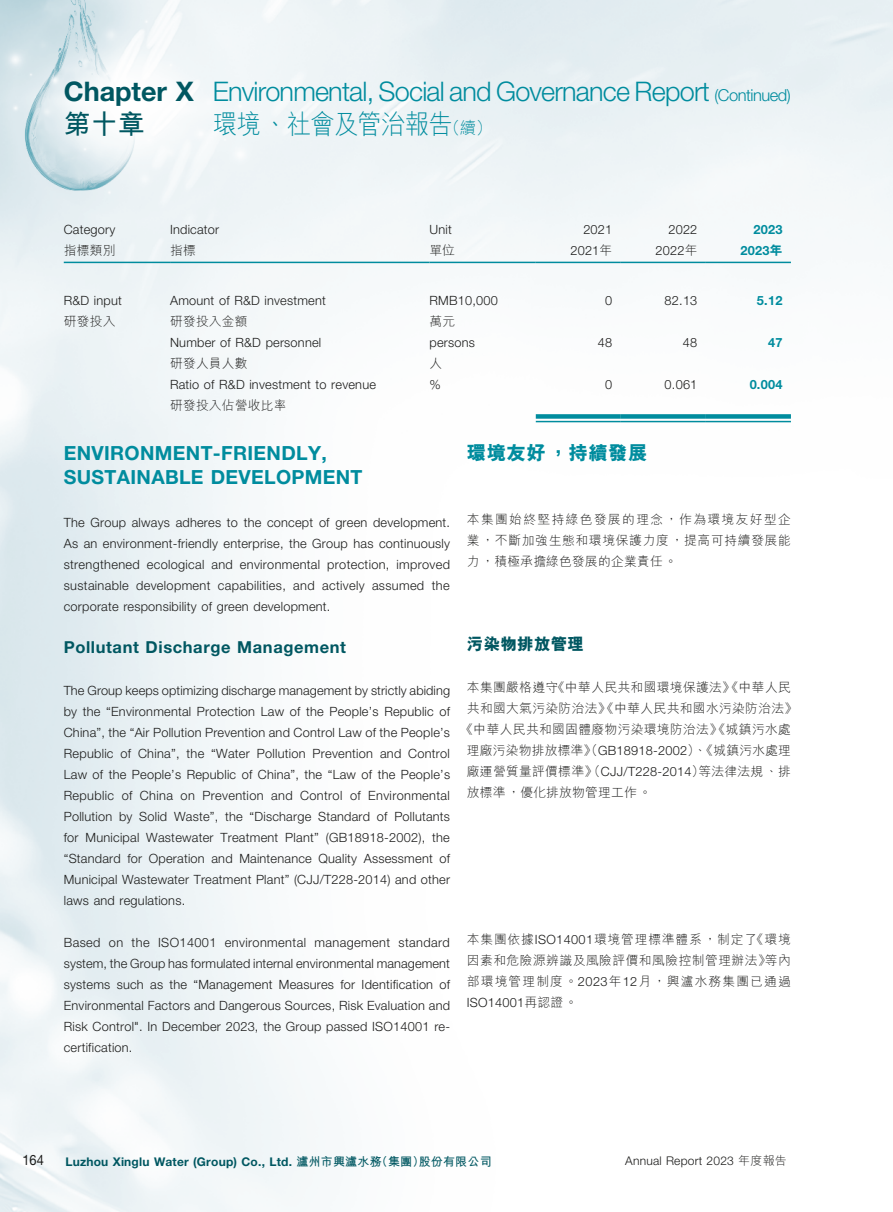
<style>
.page{position:relative;width:893px;height:1212px;background:#fff}
.page>*{position:absolute;margin:0;border:0;box-sizing:border-box;transform-origin:0 0}
.t1{font:300 27px "Helvetica Neue LT Std";letter-spacing:-.03em;color:#008c9e}
.t2{font:300 27px "M Hei HK";letter-spacing:-.03em;color:#008c9e;scale:.9 1}
.t3{font:700 27px "Helvetica Neue LT Std";letter-spacing:-.005em;color:#005761}
.t4{font:700 27px "M Hei HK";color:#005761}
.t5{font:700 19.5px/24px "Helvetica Neue LT Std";letter-spacing:.015em;color:#008c9e}
.t6{font:800 19.5px "M Hei HK";letter-spacing:.015em;color:#008c9e}
.t7{font:700 16.5px "Helvetica Neue LT Std";letter-spacing:.035em;color:#005761}
.t8{font:800 16.5px "M Hei HK";letter-spacing:.015em;color:#005761}
.t9{font:14.25px "Helvetica Neue LT Std";color:#1c1c1b;scale:.9 1}
.t10{font:300 12.75px/21px "Helvetica Neue LT Std";letter-spacing:.015em;color:#1c1c1b;text-align:justify}
.t11{font:300 12.75px/21px "M Hei HK";letter-spacing:.025em;color:#1c1c1b;text-align:justify}
.t12{font:700 12.75px "Helvetica Neue LT Std";letter-spacing:.015em;color:#008c9e}
.t13{font:700 12px "Helvetica Neue LT Std";letter-spacing:.015em;color:#005761}
.t14{font:300 12px "Helvetica Neue LT Std";letter-spacing:.015em;color:#1c1c1b}
.s1{font-size:16.5px}
.s2{font-family:"M Hei HK"}
.s3{font-family:"M Hei HK";font-weight:800}
.s4{font-family:"Helvetica Neue LT Std"}
</style>
<div class="page">
<img style="left:0;top:0;width:893px;height:1212px">
<hr style="left:64px;top:262px;width:106px;height:1px;background:#008c9e">
<hr style="left:170px;top:262px;width:259px;height:1px;background:#008c9e">
<hr style="left:429px;top:262px;width:107px;height:1px;background:#008c9e">
<hr style="left:536px;top:262px;width:85px;height:1px;background:#008c9e">
<hr style="left:621px;top:262px;width:85px;height:1px;background:#008c9e">
<hr style="left:706px;top:262px;width:85px;height:1px;background:#008c9e">
<div style="left:536px;top:414px;width:85px;height:5px;background:#008c9e"></div>
<hr style="left:536px;top:421px;width:85px;height:1px;background:#008c9e">
<div style="left:621px;top:414px;width:85px;height:5px;background:#008c9e"></div>
<hr style="left:621px;top:421px;width:85px;height:1px;background:#008c9e">
<div style="left:706px;top:414px;width:85px;height:5px;background:#008c9e"></div>
<hr style="left:706px;top:421px;width:85px;height:1px;background:#008c9e">
<h1 class="t3" style="left:64px;top:74px;width:131px">Chapter X</h1>
<h1 class="t4" style="left:64px;top:104px;width:82px">第十章</h1>
<h1 class="t1" style="left:213px;top:75px;width:580px">Environmental, Social and Governance Report <span class="s1">(Continued)</span></h1>
<h1 class="t2" style="left:213px;top:105px;width:312px">環境、社會及管治報告<span class="s1">（續）</span></h1>
<p class="t10" style="left:64px;top:218px;width:53px">Category</p>
<p class="t10" style="left:170px;top:218px;width:51px">Indicator</p>
<p class="t10" style="left:429px;top:218px;width:24px">Unit</p>
<p class="t10" style="left:583px;top:218px;width:31px">2021</p>
<p class="t10" style="left:668px;top:218px;width:31px">2022</p>
<p class="t12" style="left:753px;top:221px;width:31px">2023</p>
<p class="t11" style="left:64px;top:239px;width:53px">指標類別</p>
<p class="t11" style="left:170px;top:239px;width:27px">指標</p>
<p class="t11" style="left:429px;top:239px;width:27px">單位</p>
<p class="t10" style="left:570px;top:239px;width:43px">2021<span class="s2">年</span></p>
<p class="t10" style="left:655px;top:239px;width:43px">2022<span class="s2">年</span></p>
<p class="t12" style="left:740px;top:242px;width:43px">2023<span class="s3">年</span></p>
<p class="t10" style="left:64px;top:290px;width:60px">R&amp;D input</p>
<p class="t10" style="left:170px;top:290px;width:157px">Amount of R&amp;D investment</p>
<p class="t10" style="left:429px;top:290px;width:70px">RMB10,000</p>
<p class="t10" style="left:605px;top:290px;width:9px">0</p>
<p class="t10" style="left:665px;top:290px;width:34px">82.13</p>
<p class="t12" style="left:757px;top:293px;width:27px">5.12</p>
<p class="t11" style="left:64px;top:310px;width:53px">研發投入</p>
<p class="t11" style="left:170px;top:310px;width:79px">研發投入金額</p>
<p class="t11" style="left:429px;top:310px;width:27px">萬元</p>
<p class="t10" style="left:170px;top:332px;width:153px">Number of R&amp;D personnel</p>
<p class="t10" style="left:429px;top:332px;width:47px">persons</p>
<p class="t10" style="left:598px;top:332px;width:16px">48</p>
<p class="t10" style="left:683px;top:332px;width:16px">48</p>
<p class="t12" style="left:768px;top:335px;width:16px">47</p>
<p class="t11" style="left:170px;top:352px;width:79px">研發人員人數</p>
<p class="t11" style="left:429px;top:352px;width:14px">人</p>
<p class="t10" style="left:170px;top:374px;width:207px">Ratio of R&amp;D investment to revenue</p>
<p class="t10" style="left:429px;top:374px;width:13px">%</p>
<p class="t10" style="left:605px;top:374px;width:9px">0</p>
<p class="t10" style="left:665px;top:374px;width:34px">0.061</p>
<p class="t12" style="left:750px;top:377px;width:34px">0.004</p>
<p class="t11" style="left:170px;top:394px;width:118px">研發投入佔營收比率</p>
<h2 class="t6" style="left:467px;top:440px;width:182px">環境友好，持續發展</h2>
<h2 class="t5" style="left:64px;top:441px;width:300px">ENVIRONMENT-FRIENDLY,<br>SUSTAINABLE DEVELOPMENT</h2>
<p class="t10" style="left:64px;top:511px;width:388px">The Group always adheres to the concept of green development.<br>As an environment-friendly enterprise, the Group has continuously strengthened ecological and environmental protection, improved sustainable development capabilities, and actively assumed the corporate responsibility of green development.</p>
<p class="t7" style="left:64px;top:637px;width:284px">Pollutant Discharge Management</p>
<p class="t10" style="left:64px;top:680px;width:388px">The Group keeps optimizing discharge management by strictly abiding by the “Environmental Protection Law of the People’s Republic of China”, the “Air Pollution Prevention and Control Law of the People’s Republic of China”, the “Water Pollution Prevention and Control Law of the People’s Republic of China”, the “Law of the People’s Republic of China on Prevention and Control of Environmental Pollution by Solid Waste”, the “Discharge Standard of Pollutants for Municipal Wastewater Treatment Plant” (GB18918-2002), the “Standard for Operation and Maintenance Quality Assessment of Municipal Wastewater Treatment Plant” (CJJ/T228-2014) and other laws and regulations.</p>
<p class="t10" style="left:64px;top:932px;width:388px">Based on the ISO14001 environmental management standard system, the Group has formulated internal environmental management systems such as the “Management Measures for Identification of Environmental Factors and Dangerous Sources, Risk Evaluation and Risk Control". In December 2023, the Group passed ISO14001 re&shy;certification.</p>
<p class="t11" style="left:467px;top:508px;width:326px">本集團始終堅持綠色發展的理念，作為環境友好型企業，不斷加強生態和環境保護力度，提高可持續發展能力，積極承擔綠色發展的企業責任。</p>
<p class="t8" style="left:467px;top:633px;width:119px">污染物排放管理</p>
<p class="t11" style="left:467px;top:676px;width:325px">本集團嚴格遵守《中華人民共和國環境保護法》《中華人民</p>
<p class="t11" style="left:467px;top:697px;width:332px">共和國大氣污染防治法》《中華人民共和國水污染防治法》</p>
<p class="t11" style="left:460px;top:718px;width:332px">《中華人民共和國固體廢物污染環境防治法》《城鎮污水處</p>
<p class="t11" style="left:467px;top:739px;width:326px">理廠污染物排放標準》（<span class="s4">GB18918-2002</span>）、《城鎮污水處理</p>
<p class="t11" style="left:467px;top:760px;width:325px">廠運營質量評價標準》（<span class="s4">CJJ/T228-2014</span>）等法律法規、排</p>
<p class="t11" style="left:467px;top:781px;width:186px">放標準，優化排放物管理工作。</p>
<p class="t11" style="left:467px;top:928px;width:326px">本集團依據<span class="s4">ISO14001</span>環境管理標準體系，制定了《環境因素和危險源辨識及風險評價和風險控制管理辦法》等內部環境管理制度。<span class="s4">2023</span>年<span class="s4">12</span>月，興瀘水務集團已通過</p>
<p class="t10" style="left:467px;top:992px;width:112px">ISO14001<span class="s2">再認證。</span></p>
<p class="t9" style="left:23px;top:1151px;width:25px">164</p>
<p class="t13" style="left:65px;top:1154px;width:428px">Luzhou Xinglu Water (Group) Co., Ltd. <span class="s2">瀘州市興瀘水務（集團）股份有限公司</span></p>
<p class="t14" style="left:625px;top:1154px;width:163px">Annual Report 2023 <span class="s2">年度報告</span></p>
</div>
